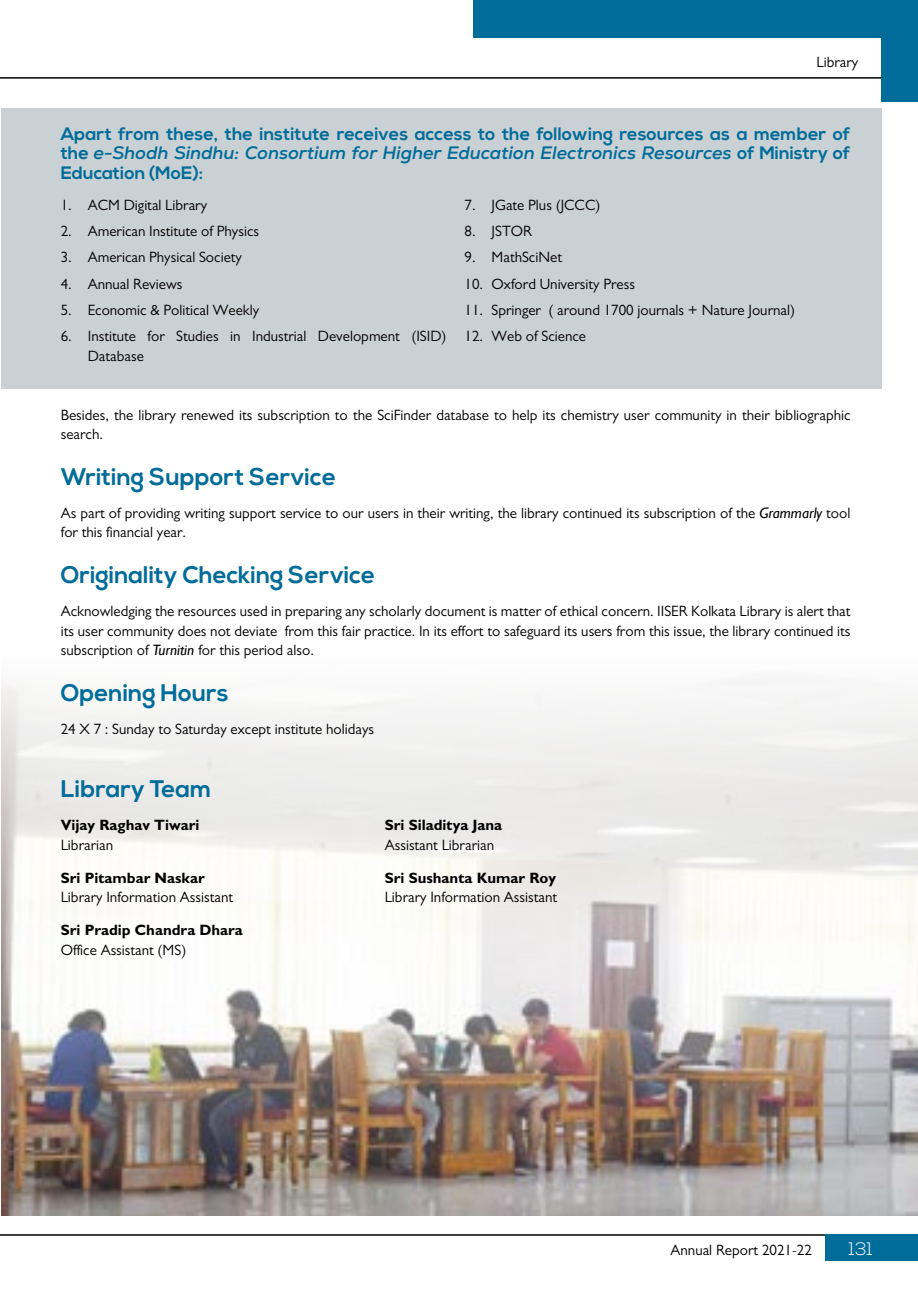
<style>
.page{position:relative;width:918px;height:1296px;background:#fff}
.page>*{position:absolute;margin:0;border:0;box-sizing:border-box;transform-origin:0 0}
.t1{font:700 24px "Nexa";color:#006c9a}
.t2{font:700 18px/19px "Nexa";color:#006c9a;text-align:justify}
.t3{font:300 18px "Nexa";color:#fff}
.t4{font:15px/19.5px "Gill Sans";color:#000}
.t5{font:700 15px "Gill Sans";color:#000}
.s1{font-style:italic}
</style>
<div class="page">
<img style="left:1px;top:679px;width:917px;height:536px">
<div style="left:1px;top:108px;width:880px;height:280px;background:#cad1d4"></div>
<div style="left:473px;top:0;width:445px;height:101px;background:#006c9a"></div>
<div style="left:433px;top:39px;width:448px;height:69px;background:#fff"></div>
<hr style="left:0;top:77px;width:881px;height:2px;background:#000">
<hr style="left:0;top:1234px;width:837px;height:2px;background:#000">
<div style="left:825px;top:1234px;width:93px;height:27px;background:#006c9a"></div>
<p class="t4" style="left:816px;top:52px;width:43px">Library</p>
<p class="t2" style="left:61px;top:125px;width:791px">Apart from these, the institute receives access to the following resources as a member of the <span class="s1">e-Shodh Sindhu: Consortium for Higher Education Electronics Resources</span> of Ministry of Education (MoE):</p>
<p class="t4" style="left:61px;top:195px;width:148px">1. ACM Digital Library</p>
<p class="t4" style="left:61px;top:221px;width:200px">2. American Institute of Physics</p>
<p class="t4" style="left:61px;top:248px;width:183px">3. American Physical Society</p>
<p class="t4" style="left:61px;top:274px;width:123px">4. Annual Reviews</p>
<p class="t4" style="left:61px;top:300px;width:200px">5. Economic &amp; Political Weekly</p>
<p class="t4" style="left:88px;top:326px;width:360px;text-indent:-27px">6. Institute for Studies in Industrial Development (ISID)<br>Database</p>
<p class="t4" style="left:465px;top:195px;width:137px">7. JGate Plus (JCCC)</p>
<p class="t4" style="left:465px;top:221px;width:69px">8. JSTOR</p>
<p class="t4" style="left:465px;top:248px;width:99px">9. MathSciNet</p>
<p class="t4" style="left:465px;top:274px;width:172px">10. Oxford University Press</p>
<p class="t4" style="left:465px;top:300px;width:332px">11. Springer ( around 1700 journals + Nature Journal)</p>
<p class="t4" style="left:465px;top:326px;width:123px">12. Web of Science</p>
<p class="t4" style="left:61px;top:405px;width:791px">Besides, the library renewed its subscription to the SciFinder database to help its chemistry user community in their bibliographic search.</p>
<h1 class="t1" style="left:61px;top:463px;width:277px">Writing Support Service</h1>
<p class="t4" style="left:61px;top:503px;width:791px">As part of providing writing support service to our users in their writing, the library continued its subscription of the <span class="s1">Grammarly</span> tool for this financial year.</p>
<h1 class="t1" style="left:61px;top:561px;width:316px">Originality Checking Service</h1>
<p class="t4" style="left:61px;top:601px;width:791px;text-align:justify">Acknowledging the resources used in preparing any scholarly document is matter of ethical concern. IISER Kolkata Library is alert that its user community does not deviate from this fair practice. In its effort to safeguard its users from this issue, the library continued its subscription of <span class="s1">Turnitin</span> for this period also.</p>
<h1 class="t1" style="left:61px;top:679px;width:169px">Opening Hours</h1>
<p class="t4" style="left:61px;top:719px;width:315px">24 X 7 : Sunday to Saturday except institute holidays</p>
<h1 class="t1" style="left:61px;top:775px;width:152px">Library Team</h1>
<p class="t5" style="left:61px;top:816px;width:140px">Vijay Raghav Tiwari</p>
<p class="t5" style="left:385px;top:816px;width:119px">Sri Siladitya Jana</p>
<p class="t4" style="left:61px;top:835px;width:54px">Librarian</p>
<p class="t4" style="left:385px;top:835px;width:111px">Assistant Librarian</p>
<p class="t5" style="left:61px;top:868px;width:145px">Sri Pitambar Naskar</p>
<p class="t5" style="left:385px;top:868px;width:173px">Sri Sushanta Kumar Roy</p>
<p class="t4" style="left:61px;top:887px;width:174px">Library Information Assistant</p>
<p class="t4" style="left:385px;top:887px;width:174px">Library Information Assistant</p>
<p class="t5" style="left:61px;top:921px;width:184px">Sri Pradip Chandra Dhara</p>
<p class="t4" style="left:61px;top:940px;width:127px">Office Assistant (MS)</p>
<p class="t4" style="left:671px;top:1240px;width:143px">Annual Report 2021-22</p>
<p class="t3" style="left:849px;top:1238px;width:25px">131</p>
</div>
